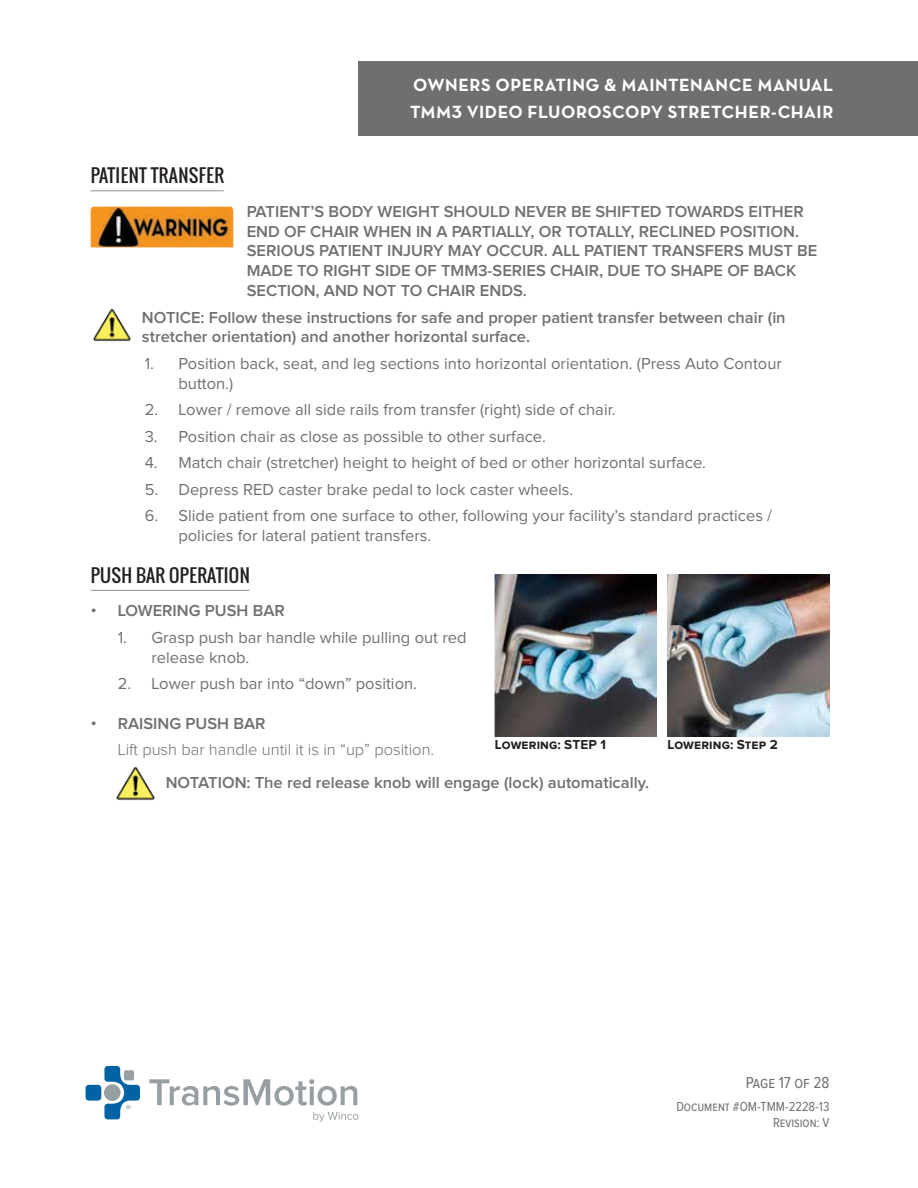
<style>
.page{position:relative;width:918px;height:1188px;background:#fff}
.page>*{position:absolute;margin:0;border:0;box-sizing:border-box;transform-origin:0 0}
.t1{font:18px/27px "Neutra Text Bold Alt";letter-spacing:.025em;color:#fff}
.t2{font:18px "Oswald";letter-spacing:.02em;color:#231f20}
.t3{font:16.5px/19.8px "Proxima Nova";color:#6e7072}
.t4{font:600 16.5px/19.8px "Proxima Nova";color:#6e7072}
.t5{font:300 16.5px "Proxima Nova";color:#6d6e70}
.t6{font:16.5px "Proxima Nova Cond";color:#6e7072}
.t7{font:13.5px/16.2px "Proxima Nova Cond";color:#6e7072;text-align:right}
.t8{font:700 13.5px "Proxima Nova";letter-spacing:.005em;color:#231f20}
</style>
<div class="page">
<div style="left:358px;top:61px;width:560px;height:75px;background:#6d6f71"></div>
<svg style="left:313px;top:1112px;width:45px;height:10px"></svg>
<svg style="left:149px;top:1079px;width:208px;height:27px"></svg>
<div style="left:86px;top:1085px;width:15px;height:16px;background:#0063a4;border-radius:3px"></div>
<svg style="left:104px;top:1066px;width:36px;height:53px"></svg>
<hr style="left:91px;top:190px;width:133px;height:1px;background:#979fa3">
<hr style="left:91px;top:590px;width:158px;height:1px;background:#979fa3">
<img style="left:91px;top:207px;width:142px;height:40px">
<img style="left:93px;top:308px;width:38px;height:34px">
<img style="left:667px;top:575px;width:162px;height:162px">
<img style="left:495px;top:575px;width:162px;height:162px">
<img style="left:116px;top:766px;width:39px;height:35px">
<p class="t2" style="left:91px;top:162px;width:135px">PATIENT TRANSFER</p>
<p class="t1" style="left:410px;top:71px;width:425px">OWNERS OPERATING &amp; MAINTENANCE MANUAL<br>TMM3 VIDEO FLUOROSCOPY STRETCHER-CHAIR</p>
<p class="t4" style="left:247px;top:202px;width:572px">PATIENT’S BODY WEIGHT SHOULD NEVER BE SHIFTED TOWARDS EITHER END OF CHAIR WHEN IN A PARTIALLY, OR TOTALLY, RECLINED POSITION.<br>SERIOUS PATIENT INJURY MAY OCCUR. ALL PATIENT TRANSFERS MUST BE MADE TO RIGHT SIDE OF TMM3-SERIES CHAIR, DUE TO SHAPE OF BACK SECTION, AND NOT TO CHAIR ENDS.</p>
<p class="t4" style="left:142px;top:308px;width:645px">NOTICE: Follow these instructions for safe and proper patient transfer between chair (in stretcher orientation) and another horizontal surface.</p>
<p class="t3" style="left:178px;top:354px;width:605px;text-indent:-34px">1. Position back, seat, and leg sections into horizontal orientation. (Press Auto Contour button.)</p>
<p class="t3" style="left:145px;top:401px;width:472px">2. Lower / remove all side rails from transfer (right) side of chair.</p>
<p class="t3" style="left:145px;top:427px;width:403px">3. Position chair as close as possible to other surface.</p>
<p class="t3" style="left:145px;top:454px;width:563px">4. Match chair (stretcher) height to height of bed or other horizontal surface.</p>
<p class="t3" style="left:145px;top:480px;width:430px">5. Depress RED caster brake pedal to lock caster wheels.</p>
<p class="t3" style="left:178px;top:507px;width:595px;text-indent:-34px">6. Slide patient from one surface to other, following your facility’s standard practices / policies for lateral patient transfers.</p>
<p class="t2" style="left:91px;top:562px;width:161px">PUSH BAR OPERATION</p>
<p class="t4" style="left:91px;top:602px;width:196px">• LOWERING PUSH BAR</p>
<p class="t3" style="left:151px;top:628px;width:317px;text-indent:-34px">1. Grasp push bar handle while pulling out red release knob.</p>
<p class="t3" style="left:118px;top:675px;width:301px">2. Lower push bar into “down” position.</p>
<p class="t4" style="left:91px;top:715px;width:176px">• RAISING PUSH BAR</p>
<p class="t5" style="left:118px;top:741px;width:318px">Lift push bar handle until it is in “up” position.</p>
<p class="t4" style="left:166px;top:773px;width:485px">NOTATION: The red release knob will engage (lock) automatically.</p>
<p class="t8" style="left:495px;top:738px;width:113px">Lowering: STEP 1</p>
<p class="t8" style="left:667px;top:738px;width:112px">Lowering: Step 2</p>
<p class="t6" style="left:746px;top:1075px;width:85px">Page 17 of 28</p>
<p class="t7" style="left:676px;top:1099px;width:155px">Document #OM-TMM-2228-13<br>Revision: V</p>
</div>
